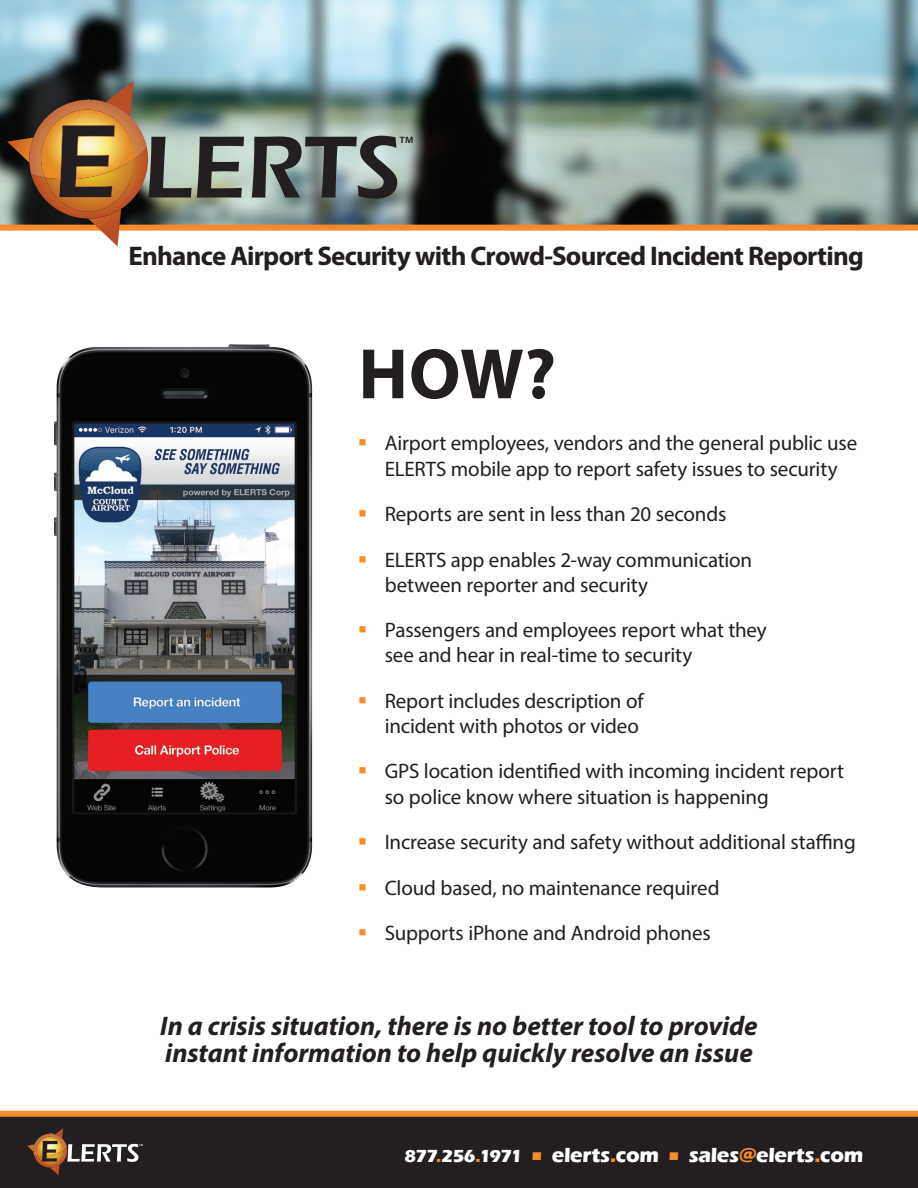
<style>
.page{position:relative;width:918px;height:1188px;background:#fff}
.page>*{position:absolute;margin:0;border:0;box-sizing:border-box;transform-origin:0 0}
.t1{font:600 91.35px "Eras ITC";letter-spacing:-.01em;color:#231f20}
.t2{font:700 72px "Myriad Pro";color:#231f20}
.t3{font:italic 700 27px/27px "Myriad Pro";color:#231f20}
.t4{font:700 27px "Myriad Pro";letter-spacing:-.03em;color:#231f20}
.t5{font:21px/45.5px "Myriad Pro";letter-spacing:-.005em;color:#231f20}
.t6{font:700 21px "Eras ITC";letter-spacing:-.015em;color:#fff}
.t7{font:700 18px "Eras ITC";letter-spacing:-.045em;color:#fff}
.t8{font:600 9.3px "Eras ITC";color:#231f20}
.s1{color:#f68c2b}
.s2{font-size:45px;color:#f68c2b}
</style>
<div class="page">
<img style="left:0;top:0;width:918px;height:225px">
<img style="left:54px;top:344px;width:258px;height:544px">
<div style="left:0;top:1114px;width:918px;height:74px;background:#231f20"></div>
<svg style="left:27px;top:1128px;width:116px;height:48px"></svg>
<div style="left:0;top:1111px;width:918px;height:6px;background:#f68c2b"></div>
<div style="left:0;top:225px;width:918px;height:6px;background:#f68c2b"></div>
<img style="left:7px;top:81px;width:140px;height:165px">
<h1 class="t1" style="left:144px;top:115px;width:260px">LERTS</h1>
<p class="t8" style="left:399px;top:135px;width:15px">TM</p>
<p class="t4" style="left:129px;top:238px;width:737px">Enhance Airport Security with Crowd-Sourced Incident Reporting</p>
<h2 class="t2" style="left:358px;top:327px;width:199px">HOW?</h2>
<p class="t5" style="left:385px;top:430px;width:474px;line-height:25.2px">Airport employees, vendors and the general public use<br>ELERTS mobile app to report safety issues to security</p>
<p class="t5" style="left:385px;top:491px;width:369px">Reports are sent in less than 20 seconds<br>ELERTS app enables 2-way communication</p>
<p class="t5" style="left:385px;top:562px;width:384px">between reporter and security<br>Passengers and employees report what they</p>
<p class="t5" style="left:385px;top:632px;width:309px">see and hear in real-time to security<br>Report includes description of</p>
<p class="t5" style="left:385px;top:703px;width:461px">incident with photos or video<br>GPS location identified with incoming incident report</p>
<p class="t5" style="left:385px;top:774px;width:473px">so police know where situation is happening<br>Increase security and safety without additional staffing Cloud based, no maintenance required<br>Supports iPhone and Android phones</p>
<p class="t3" style="left:160px;top:1012px;width:599px">In a crisis situation, there is no better tool to provide instant information to help quickly resolve an issue</p>
<p class="t7" style="left:405px;top:1145px;width:119px">877<span class="s1">.</span>256<span class="s1">.</span>1971</p>
<p class="t6" style="left:531px;top:1143px;width:334px"><span class="s2">.</span> elerts<span class="s1">.</span>com <span class="s2">.</span> sales<span class="s1">@</span>elerts<span class="s1">.</span>com</p>
</div>
